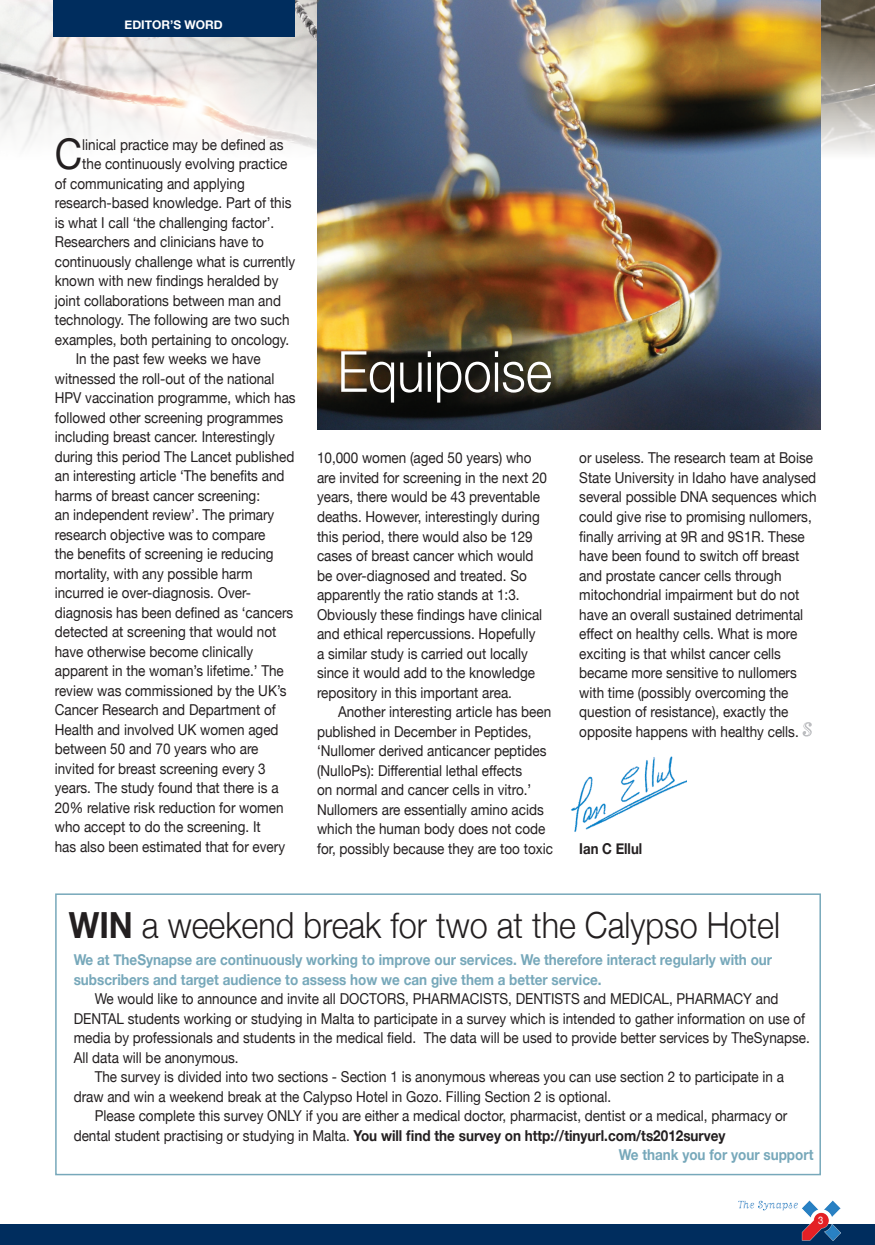
<style>
.page{position:relative;width:875px;height:1245px;background:#fff}
.page>*{position:absolute;margin:0;border:0;box-sizing:border-box;transform-origin:0 0}
.t1{font:300 56.7px "Helvetica Neue";color:#fff;scale:.9 1}
.t2{font:42.3px "Helvetica Neue";color:#231f20;scale:.9 1}
.t3{font:300 36px "Helvetica Neue";color:#231f20;scale:.9 1}
.t4{font:15px/19.5px "Helvetica Neue";color:#231f20;scale:.9 1}
.t5{font:700 15px/19.5px "Helvetica Neue";color:#77a8ba;scale:.9 1}
.t6{font:700 15px "Helvetica Neue";color:#231f20;scale:.9 1}
.t7{font:700 15px "Helvetica Neue";color:#231f20;scale:.88 1}
.t8{font:700 12px "Helvetica Neue";color:#fff}
.t9{font:10.5px "Helvetica Neue";color:#fff;scale:.9 1}
.s1{font-weight:700}
.s2{font-weight:400}
</style>
<div class="page">
<img style="left:0;top:0;width:875px;height:229px">
<div style="left:54px;top:0;width:241px;height:37px;background:#002d5e"></div>
<div style="left:0;top:1224px;width:875px;height:21px;background:#002d5e"></div>
<img style="left:571px;top:756px;width:115px;height:76px">
<svg style="left:802px;top:722px;width:10px;height:14px"></svg>
<div style="left:55px;top:893px;width:766px;height:282px;border:2px solid #77a8ba"></div>
<img style="left:317px;top:0;width:503px;height:429px">
<img style="left:738px;top:1201px;width:102px;height:39px">
<p class="t8" style="left:125px;top:17px;width:17px">Editor</p>
<p class="t8" style="left:170px;top:17px;width:25px">’s word</p>
<h2 class="t2" style="left:55px;top:129px;width:32px">C</h2>
<p class="t4" style="left:82px;top:135px;width:225px">linical practice may be defined as</p>
<p class="t4" style="left:82px;top:154px;width:230px">the continuously evolving practice</p>
<p class="t4" style="left:55px;top:174px;width:213px">of communicating and applying</p>
<p class="t4" style="left:55px;top:193px;width:265px">research-based knowledge. Part of this</p>
<p class="t4" style="left:55px;top:213px;width:245px">is what I call ‘the challenging factor’.</p>
<p class="t4" style="left:55px;top:232px;width:234px">Researchers and clinicians have to</p>
<p class="t4" style="left:55px;top:252px;width:269px">continuously challenge what is currently</p>
<p class="t4" style="left:55px;top:271px;width:250px">known with new findings heralded by</p>
<p class="t4" style="left:55px;top:291px;width:253px">joint collaborations between man and</p>
<p class="t4" style="left:55px;top:310px;width:262px">technology. The following are two such</p>
<p class="t4" style="left:55px;top:330px;width:262px">examples, both pertaining to oncology.</p>
<p class="t4" style="left:76px;top:349px;width:207px">In the past few weeks we have</p>
<p class="t4" style="left:55px;top:369px;width:246px">witnessed the roll-out of the national</p>
<p class="t4" style="left:55px;top:388px;width:269px">HPV vaccination programme, which has</p>
<p class="t4" style="left:55px;top:408px;width:255px">followed other screening programmes</p>
<p class="t4" style="left:55px;top:427px;width:246px">including breast cancer. Interestingly</p>
<p class="t4" style="left:55px;top:447px;width:268px">during this period The Lancet published</p>
<p class="t4" style="left:55px;top:466px;width:257px">an interesting article ‘The benefits and</p>
<p class="t4" style="left:55px;top:486px;width:230px">harms of breast cancer screening:</p>
<p class="t4" style="left:55px;top:505px;width:245px">an independent review’. The primary</p>
<p class="t4" style="left:55px;top:525px;width:236px">research objective was to compare</p>
<p class="t4" style="left:55px;top:544px;width:245px">the benefits of screening ie reducing</p>
<p class="t4" style="left:55px;top:564px;width:221px">mortality, with any possible harm</p>
<p class="t4" style="left:55px;top:583px;width:220px">incurred ie over-diagnosis. Over-</p>
<p class="t4" style="left:55px;top:603px;width:267px">diagnosis has been defined as ‘cancers</p>
<p class="t4" style="left:55px;top:622px;width:248px">detected at screening that would not</p>
<p class="t4" style="left:55px;top:642px;width:222px">have otherwise become clinically</p>
<p class="t4" style="left:55px;top:661px;width:256px">apparent in the woman’s lifetime.’ The</p>
<p class="t4" style="left:55px;top:681px;width:259px">review was commissioned by the UK’s</p>
<p class="t4" style="left:55px;top:700px;width:247px">Cancer Research and Department of</p>
<p class="t4" style="left:55px;top:720px;width:250px">Health and involved UK women aged</p>
<p class="t4" style="left:55px;top:739px;width:228px">between 50 and 70 years who are</p>
<p class="t4" style="left:55px;top:759px;width:236px">invited for breast screening every 3</p>
<p class="t4" style="left:55px;top:778px;width:250px">years. The study found that there is a</p>
<p class="t4" style="left:55px;top:798px;width:256px">20% relative risk reduction for women</p>
<p class="t4" style="left:55px;top:817px;width:230px">who accept to do the screening. It</p>
<p class="t4" style="left:55px;top:837px;width:257px">has also been estimated that for every</p>
<h1 class="t1" style="left:338px;top:337px;width:240px">Equipoise</h1>
<p class="t4" style="left:317px;top:448px;width:257px">10,000 women (aged 50 years) who are invited for screening in the next 20 years, there would be 43 preventable deaths. However, interestingly during this period, there would also be 129 cases of breast cancer which would be over-diagnosed and treated. So apparently the ratio stands at 1:3.<br>Obviously these findings have clinical and ethical repercussions. Hopefully<br>a similar study is carried out locally since it would add to the knowledge repository in this important area.</p>
<p class="t4" style="left:317px;top:702px;width:264px;text-indent:21px">Another interesting article has been published in December in Peptides, ‘Nullomer derived anticancer peptides (NulloPs): Differential lethal effects<br>on normal and cancer cells in vitro.’ Nullomers are essentially amino acids which the human body does not code for, possibly because they are too toxic</p>
<p class="t4" style="left:579px;top:448px;width:265px">or useless. The research team at Boise State University in Idaho have analysed several possible DNA sequences which could give rise to promising nullomers, finally arriving at 9R and 9S1R. These have been found to switch off breast and prostate cancer cells through mitochondrial impairment but do not have an overall sustained detrimental effect on healthy cells. What is more exciting is that whilst cancer cells became more sensitive to nullomers with time (possibly overcoming the question of resistance), exactly the opposite happens with healthy cells.</p>
<p class="t7" style="left:579px;top:839px;width:73px">Ian C Ellul</p>
<h3 class="t3" style="left:69px;top:903px;width:792px"><span class="s1">WIN</span> a weekend break for two at the Calypso Hotel</h3>
<p class="t5" style="left:74px;top:950px;width:778px">We at TheSynapse are continuously working to improve our services. We therefore interact regularly with our subscribers and target audience to assess how we can give them a better service.</p>
<p class="t4" style="left:95px;top:989px;width:761px">We would like to announce and invite all DOCTORS, PHARMACISTS, DENTISTS and MEDICAL, PHARMACY and</p>
<p class="t4" style="left:74px;top:1008px;width:814px">DENTAL students working or studying in Malta to participate in a survey which is intended to gather information on use of</p>
<p class="t4" style="left:74px;top:1028px;width:819px">media by professionals and students in the medical field. The data will be used to provide better services by TheSynapse.</p>
<p class="t4" style="left:74px;top:1047px;width:185px">All data will be anonymous.</p>
<p class="t4" style="left:95px;top:1067px;width:767px">The survey is divided into two sections - Section 1 is anonymous whereas you can use section 2 to participate in a</p>
<p class="t4" style="left:74px;top:1086px;width:599px">draw and win a weekend break at the Calypso Hotel in Gozo. Filling Section 2 is optional.</p>
<p class="t4" style="left:95px;top:1106px;width:771px">Please complete this survey ONLY if you are either a medical doctor, pharmacist, dentist or a medical, pharmacy or</p>
<p class="t6" style="left:74px;top:1126px;width:726px"><span class="s2">dental student practising or studying in Malta.</span> You will find the survey on http://tinyurl.com/ts2012survey</p>
<p class="t5" style="left:619px;top:1145px;width:218px">We thank you for your support</p>
<p class="t9" style="left:818px;top:1214px;width:7px">3</p>
</div>
